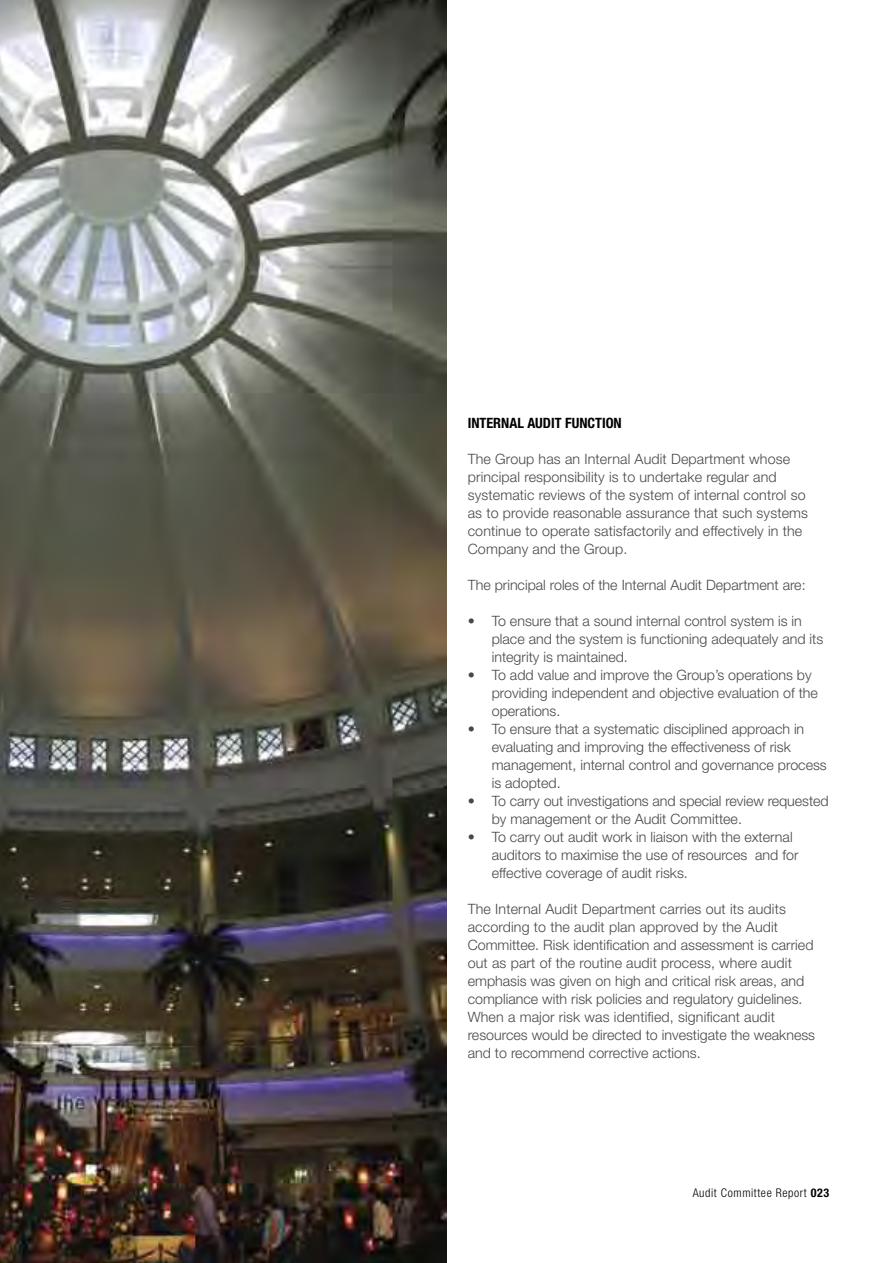
<style>
.page{position:relative;width:893px;height:1263px;background:#fff}
.page>*{position:absolute;margin:0;border:0;box-sizing:border-box;transform-origin:0 0}
.t1{font:300 14.25px/18px "Helvetica Neue";color:#484848}
.t2{font:700 condensed 14.25px "Helvetica Neue";color:#000}
.t3{font:300 condensed 12px "Helvetica Neue";letter-spacing:.05em;color:#000}
.s1{font-weight:700}
</style>
<div class="page">
<img style="left:0;top:0;width:446px;height:1263px">
<p class="t2" style="left:468px;top:414px;width:156px">INTERNAL AUDIT FUNCTION</p>
<p class="t1" style="left:468px;top:449px;width:342px">The Group has an Internal Audit Department whose principal responsibility is to undertake regular and systematic reviews of the system of internal control so as to provide reasonable assurance that such systems continue to operate satisfactorily and effectively in the Company and the Group.</p>
<p class="t1" style="left:468px;top:575px;width:339px">The principal roles of the Internal Audit Department are:</p>
<p class="t1" style="left:492px;top:611px;width:333px;text-indent:-24px">• To ensure that a sound internal control system is in place and the system is functioning adequately and its integrity is maintained.</p>
<p class="t1" style="left:492px;top:665px;width:328px;text-indent:-24px">• To add value and improve the Group’s operations by providing independent and objective evaluation of the operations.</p>
<p class="t1" style="left:492px;top:719px;width:336px;text-indent:-24px">• To ensure that a systematic disciplined approach in evaluating and improving the effectiveness of risk management, internal control and governance process is adopted.</p>
<p class="t1" style="left:492px;top:791px;width:338px;text-indent:-24px">• To carry out investigations and special review requested by management or the Audit Committee.</p>
<p class="t1" style="left:492px;top:827px;width:308px;text-indent:-24px">• To carry out audit work in liaison with the external auditors to maximise the use of resources and for effective coverage of audit risks.</p>
<p class="t1" style="left:468px;top:899px;width:349px">The Internal Audit Department carries out its audits according to the audit plan approved by the Audit Committee. Risk identification and assessment is carried out as part of the routine audit process, where audit emphasis was given on high and critical risk areas, and compliance with risk policies and regulatory guidelines.<br>When a major risk was identified, significant audit resources would be directed to investigate the weakness and to recommend corrective actions.</p>
<p class="t3" style="left:693px;top:1186px;width:138px">Audit Committee Report <span class="s1">023</span></p>
</div>
